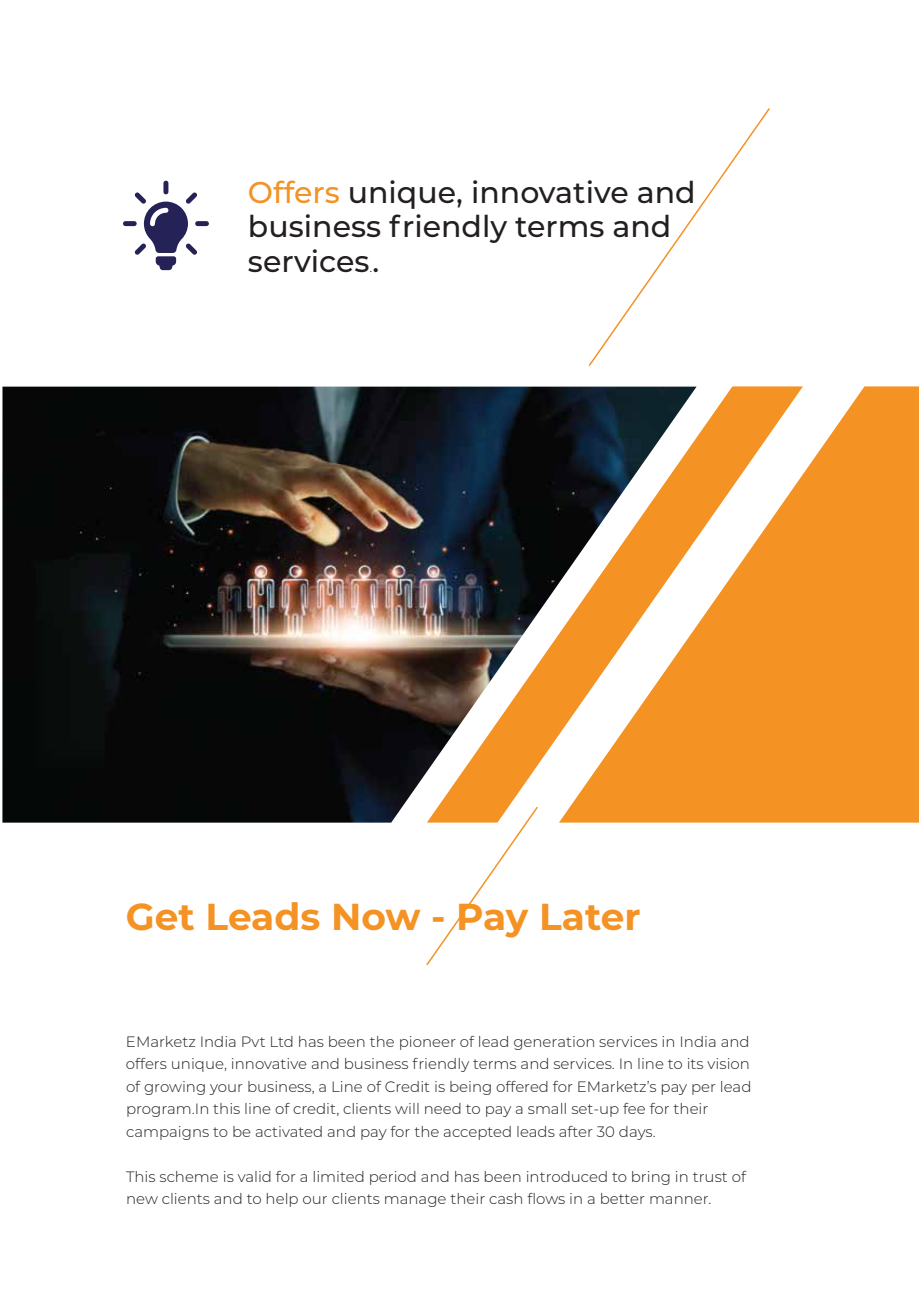
<style>
.page{position:relative;width:919px;height:1297px;background:#fff}
.page>*{position:absolute;margin:0;border:0;box-sizing:border-box;transform-origin:0 0}
.t1{font:700 37.5px "Montserrat";color:#f49223}
.t2{font:500 30px/34.5px "Montserrat";color:#231f20}
.t3{font:300 15px/22.5px "Montserrat";color:#231f20}
.s1{color:#f49223}
.s2{font-weight:300;font-size:15px}
</style>
<div class="page">
<div style="left:802px;top:386px;width:116px;height:436px;background:#f49223"></div>
<img style="left:2px;top:387px;width:425px;height:435px">
<svg style="left:427px;top:386px;width:375px;height:436px"></svg>
<svg style="left:123px;top:181px;width:86px;height:89px"></svg>
<svg style="left:588px;top:108px;width:182px;height:258px"></svg>
<svg style="left:425px;top:805px;width:114px;height:161px"></svg>
<h2 class="t2" style="left:248px;top:174px;width:449px"><span class="s1">Offers</span> unique, innovative and business friendly terms and services<span class="s2">.</span>.</h2>
<h1 class="t1" style="left:126px;top:889px;width:516px">Get Leads Now - Pay Later</h1>
<p class="t3" style="left:126px;top:1030px;width:627px">EMarketz India Pvt Ltd has been the pioneer of lead generation services in India and offers unique, innovative and business friendly terms and services. In line to its vision of growing your business, a Line of Credit is being offered for EMarketz’s pay per lead program.In this line of credit, clients will need to pay a small set-up fee for their campaigns to be activated and pay for the accepted leads after 30 days.</p>
<p class="t3" style="left:126px;top:1165px;width:621px">This scheme is valid for a limited period and has been introduced to bring in trust of new clients and to help our clients manage their cash flows in a better manner.</p>
</div>
